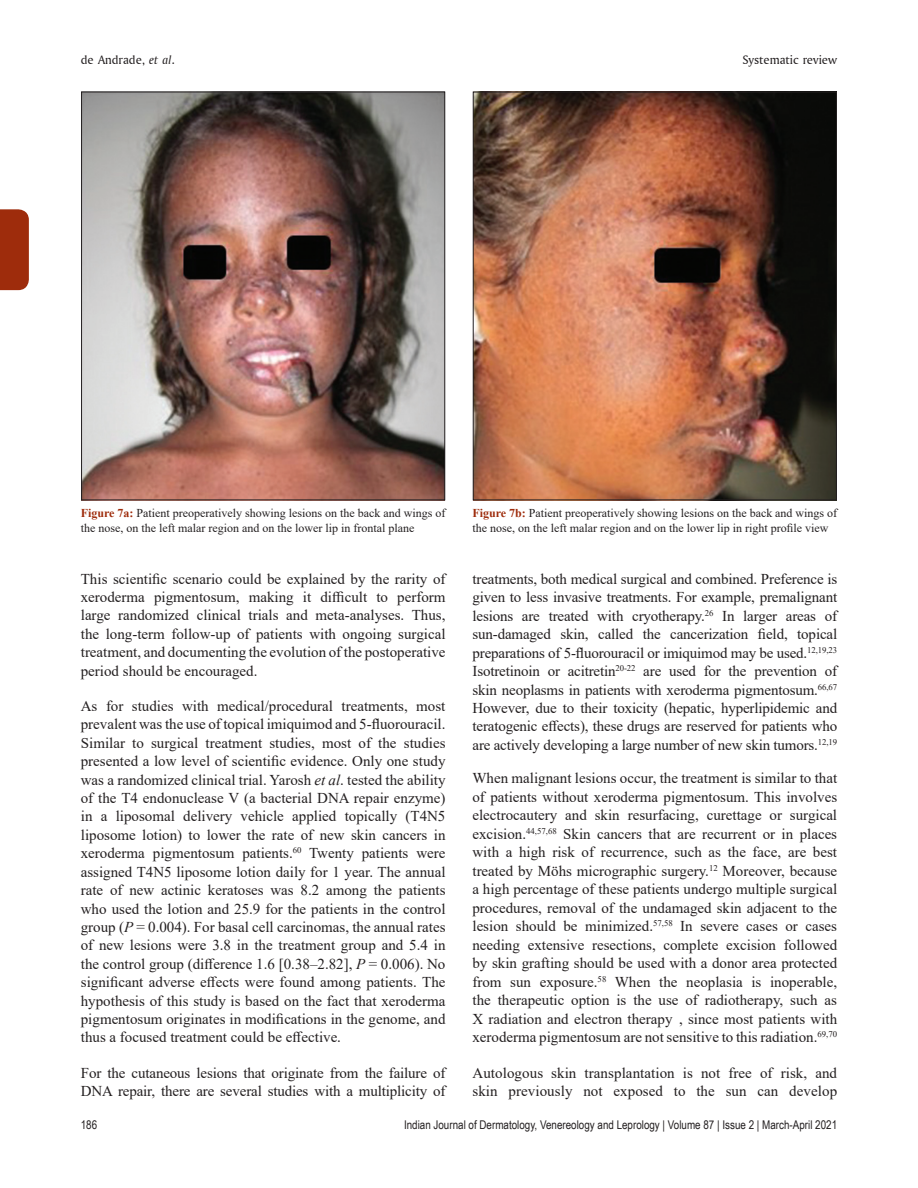
<style>
.page{position:relative;width:918px;height:1188px;background:#fff}
.page>*{position:absolute;margin:0;border:0;box-sizing:border-box;transform-origin:0 0}
.TX{font:15px/18.5px "Times New Roman";color:#231f20;text-align:justify}
.t1{font:12.75px "Amerigo BT Roman A";color:#231f20}
.FGC{font:12px/14.4px "Times New Roman";color:#231f20}
.t2{font:12px "Arial Narrow";color:#231f20}
.s1{font-family:"Amerigo BT Italic A"}
.s2{font-weight:700;color:#9e2c0c}
.s3{font-style:italic}
</style>
<div class="page">
<div style="left:0;top:209px;width:29px;height:81px;background:#9e2c0c"></div>
<img style="left:83px;top:94px;width:360px;height:404px">
<div style="left:81px;top:92px;width:364px;height:408px;border:1px solid #231f20"></div>
<img style="left:475px;top:94px;width:360px;height:404px">
<div style="left:473px;top:92px;width:364px;height:408px;border:1px solid #231f20"></div>
<p class="t1" style="left:81px;top:52px;width:95px">de Andrade, <span class="s1">et al</span>.</p>
<p class="t1" style="left:742px;top:52px;width:96px">Systematic review</p>
<p class="FGC" style="left:81px;top:506px;width:366px"><span class="s2">Figure 7a:</span> Patient preoperatively showing lesions on the back and wings of the nose, on the left malar region and on the lower lip in frontal plane</p>
<p class="FGC" style="left:472px;top:506px;width:366px"><span class="s2">Figure 7b:</span> Patient preoperatively showing lesions on the back and wings of the nose, on the left malar region and on the lower lip in right profile view</p>
<p class="TX" style="left:81px;top:569px;width:366px">This scientific scenario could be explained by the rarity of xeroderma pigmentosum, making it difficult to perform large randomized clinical trials and meta‑analyses. Thus, the long‑term follow‑up of patients with ongoing surgical treatment, and documenting the evolution of the postoperative period should be encouraged.</p>
<p class="TX" style="left:81px;top:696px;width:366px">As for studies with medical/procedural treatments, most prevalent was the use of topical imiquimod and 5‑fluorouracil.<br>Similar to surgical treatment studies, most of the studies presented a low level of scientific evidence. Only one study was a randomized clinical trial. Yarosh <span class="s3">et al</span>. tested the ability of the T4 endonuclease V (a bacterial DNA repair enzyme) in a liposomal delivery vehicle applied topically (T4N5 liposome lotion) to lower the rate of new skin cancers in xeroderma pigmentosum patients.<sup>60</sup> Twenty patients were assigned T4N5 liposome lotion daily for 1 year. The annual rate of new actinic keratoses was 8.2 among the patients who used the lotion and 25.9 for the patients in the control group (<span class="s3">P</span> = 0.004). For basal cell carcinomas, the annual rates of new lesions were 3.8 in the treatment group and 5.4 in the control group (difference 1.6 [0.38–2.82], <span class="s3">P</span> = 0.006). No significant adverse effects were found among patients. The hypothesis of this study is based on the fact that xeroderma pigmentosum originates in modifications in the genome, and thus a focused treatment could be effective.</p>
<p class="TX" style="left:81px;top:1063px;width:366px">For the cutaneous lesions that originate from the failure of<br>DNA repair, there are several studies with a multiplicity of</p>
<p class="TX" style="left:472px;top:569px;width:366px">treatments, both medical surgical and combined. Preference is given to less invasive treatments. For example, premalignant lesions are treated with cryotherapy.<sup>26</sup> In larger areas of sun‑damaged skin, called the cancerization field, topical preparations of 5‑fluorouracil or imiquimod may be used.<sup>12,19,23<br></sup>Isotretinoin or acitretin<sup>20‑22</sup> are used for the prevention of skin neoplasms in patients with xeroderma pigmentosum.<sup>66,67<br></sup>However, due to their toxicity (hepatic, hyperlipidemic and teratogenic effects), these drugs are reserved for patients who are actively developing a large number of new skin tumors.<sup>12,19</sup></p>
<p class="TX" style="left:472px;top:769px;width:366px">When malignant lesions occur, the treatment is similar to that of patients without xeroderma pigmentosum. This involves electrocautery and skin resurfacing, curettage or surgical excision.<sup>44,57,68</sup> Skin cancers that are recurrent or in places with a high risk of recurrence, such as the face, are best treated by Möhs micrographic surgery.<sup>12</sup> Moreover, because a high percentage of these patients undergo multiple surgical procedures, removal of the undamaged skin adjacent to the lesion should be minimized.<sup>57,58</sup> In severe cases or cases needing extensive resections, complete excision followed by skin grafting should be used with a donor area protected from sun exposure.<sup>58</sup> When the neoplasia is inoperable, the therapeutic option is the use of radiotherapy, such as X radiation and electron therapy , since most patients with xeroderma pigmentosum are not sensitive to this radiation.<sup>69,70</sup></p>
<p class="TX" style="left:472px;top:1063px;width:366px">Autologous skin transplantation is not free of risk, and skin previously not exposed to the sun can develop</p>
<p class="t2" style="left:81px;top:1116px;width:18px">186</p>
<p class="t2" style="left:404px;top:1116px;width:435px">Indian Journal of Dermatology, Venereology and Leprology | Volume 87 | Issue 2 | March-April 2021</p>
</div>
